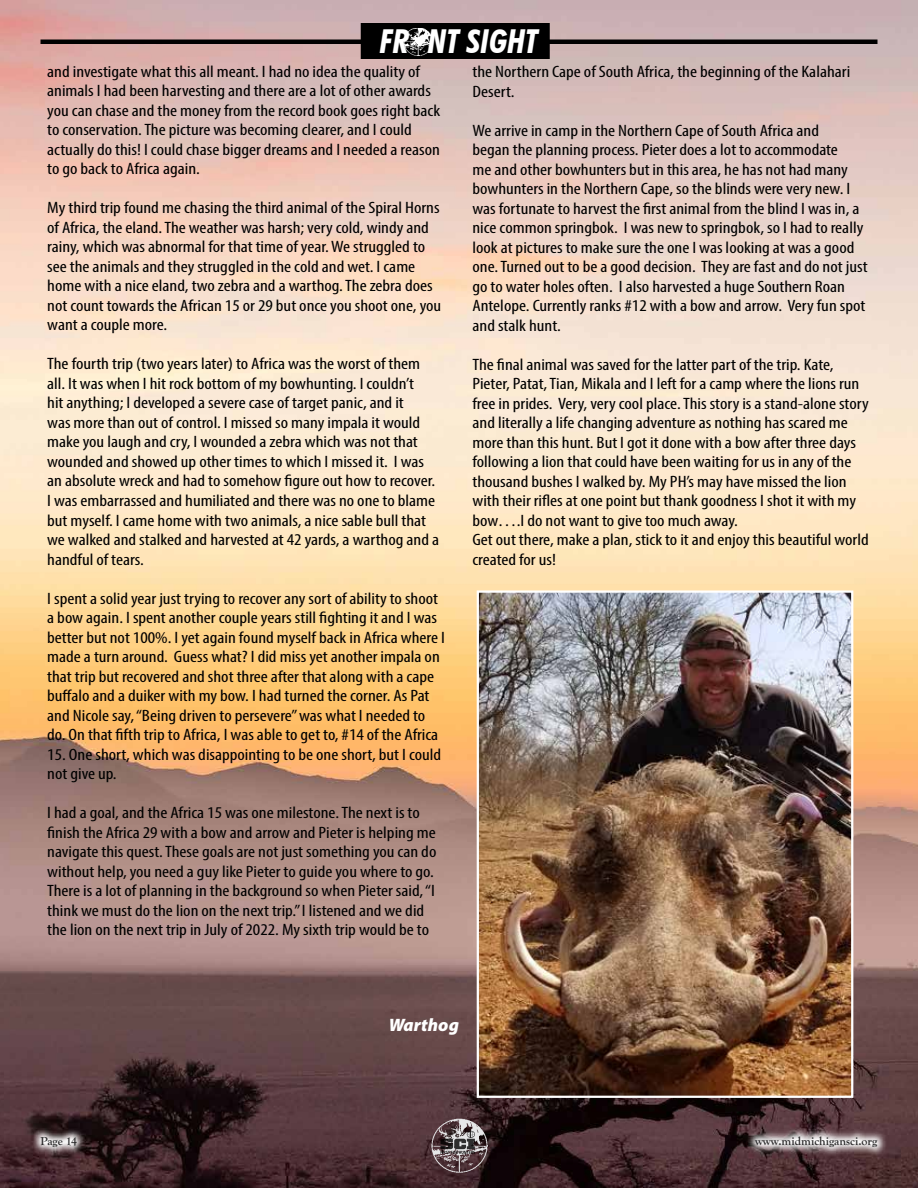
<style>
.page{position:relative;width:918px;height:1188px;background:#fff}
.page>*{position:absolute;margin:0;border:0;box-sizing:border-box;transform-origin:0 0}
.t1{font:italic 700 condensed 33px "Futura BT";color:#fff}
.t2{font:italic 900 18px "Myriad Pro";letter-spacing:.005em;color:#fff}
.t3{font:condensed 16.5px/19.5px "Myriad Pro";color:#000;scale:1.17 1}
.t4{font:700 12px "Goudy Old Style T";color:#292829}
</style>
<div class="page">
<img style="left:0;top:0;width:918px;height:1188px">
<svg style="left:31px;top:1127px;width:856px;height:30px;background:#523c3f"></svg>
<img style="left:430px;top:1119px;width:58px;height:54px">
<svg style="left:440px;top:1131px;width:35px;height:23px"></svg>
<hr style="left:40px;top:40px;width:838px;height:4px;background:#000">
<div style="left:362px;top:24px;width:187px;height:34px;background:#000"></div>
<div style="left:361px;top:23px;width:189px;height:36px;border:2px solid #000"></div>
<img style="left:403px;top:28px;width:30px;height:28px">
<img style="left:480px;top:593px;width:370px;height:502px">
<div style="left:477px;top:590px;width:376px;height:508px;border:2px solid #fff"></div>
<h1 class="t1" style="left:380px;top:22px;width:160px">FR NT SIGHT</h1>
<p class="t3" style="left:47px;top:62px;width:337px">and investigate what this all meant. I had no idea the quality of animals I had been harvesting and there are a lot of other awards you can chase and the money from the record book goes right back to conservation. The picture was becoming clearer, and I could actually do this! I could chase bigger dreams and I needed a reason to go back to Africa again.</p>
<p class="t3" style="left:47px;top:198px;width:338px">My third trip found me chasing the third animal of the Spiral Horns of Africa, the eland. The weather was harsh; very cold, windy and rainy, which was abnormal for that time of year. We struggled to see the animals and they struggled in the cold and wet. I came home with a nice eland, two zebra and a warthog. The zebra does not count towards the African 15 or 29 but once you shoot one, you want a couple more.</p>
<p class="t3" style="left:47px;top:354px;width:336px">The fourth trip (two years later) to Africa was the worst of them all. It was when I hit rock bottom of my bowhunting. I couldn’t<br>hit anything; I developed a severe case of target panic, and it<br>was more than out of control. I missed so many impala it would make you laugh and cry, I wounded a zebra which was not that wounded and showed up other times to which I missed it. I was an absolute wreck and had to somehow figure out how to recover.<br>I was embarrassed and humiliated and there was no one to blame but myself. I came home with two animals, a nice sable bull that we walked and stalked and harvested at 42 yards, a warthog and a handful of tears.</p>
<p class="t3" style="left:47px;top:588px;width:341px">I spent a solid year just trying to recover any sort of ability to shoot a bow again. I spent another couple years still fighting it and I was better but not 100%. I yet again found myself back in Africa where I made a turn around. Guess what? I did miss yet another impala on that trip but recovered and shot three after that along with a cape buffalo and a duiker with my bow. I had turned the corner. As Pat and Nicole say, “Being driven to persevere” was what I needed to do. On that fifth trip to Africa, I was able to get to, #14 of the Africa</p>
<p class="t3" style="left:47px;top:744px;width:338px">15. One short, which was disappointing to be one short, but I could not give up.</p>
<p class="t3" style="left:47px;top:803px;width:334px">I had a goal, and the Africa 15 was one milestone. The next is to finish the Africa 29 with a bow and arrow and Pieter is helping me navigate this quest. These goals are not just something you can do without help, you need a guy like Pieter to guide you where to go.<br>There is a lot of planning in the background so when Pieter said, “I think we must do the lion on the next trip.” I listened and we did the lion on the next trip in July of 2022. My sixth trip would be to</p>
<p class="t3" style="left:473px;top:62px;width:324px">the Northern Cape of South Africa, the beginning of the Kalahari<br>Desert.</p>
<p class="t3" style="left:473px;top:120px;width:339px">We arrive in camp in the Northern Cape of South Africa and<br>began the planning process. Pieter does a lot to accommodate<br>me and other bowhunters but in this area, he has not had many bowhunters in the Northern Cape, so the blinds were very new. I was fortunate to harvest the first animal from the blind I was in, a nice common springbok. I was new to springbok, so I had to really look at pictures to make sure the one I was looking at was a good one. Turned out to be a good decision. They are fast and do not just go to water holes often. I also harvested a huge Southern Roan Antelope. Currently ranks #12 with a bow and arrow. Very fun spot and stalk hunt.</p>
<p class="t3" style="left:473px;top:354px;width:340px">The final animal was saved for the latter part of the trip. Kate, Pieter, Patat, Tian, Mikala and I left for a camp where the lions run free in prides. Very, very cool place. This story is a stand-alone story and literally a life changing adventure as nothing has scared me more than this hunt. But I got it done with a bow after three days following a lion that could have been waiting for us in any of the thousand bushes I walked by. My PH’s may have missed the lion with their rifles at one point but thank goodness I shot it with my bow….I do not want to give too much away.<br>Get out there, make a plan, stick to it and enjoy this beautiful world created for us!</p>
<p class="t2" style="left:389px;top:1013px;width:72px">Warthog</p>
<p class="t4" style="left:40px;top:1134px;width:38px">Page 14</p>
<p class="t4" style="left:755px;top:1134px;width:124px">www.midmichigansci.org</p>
</div>
